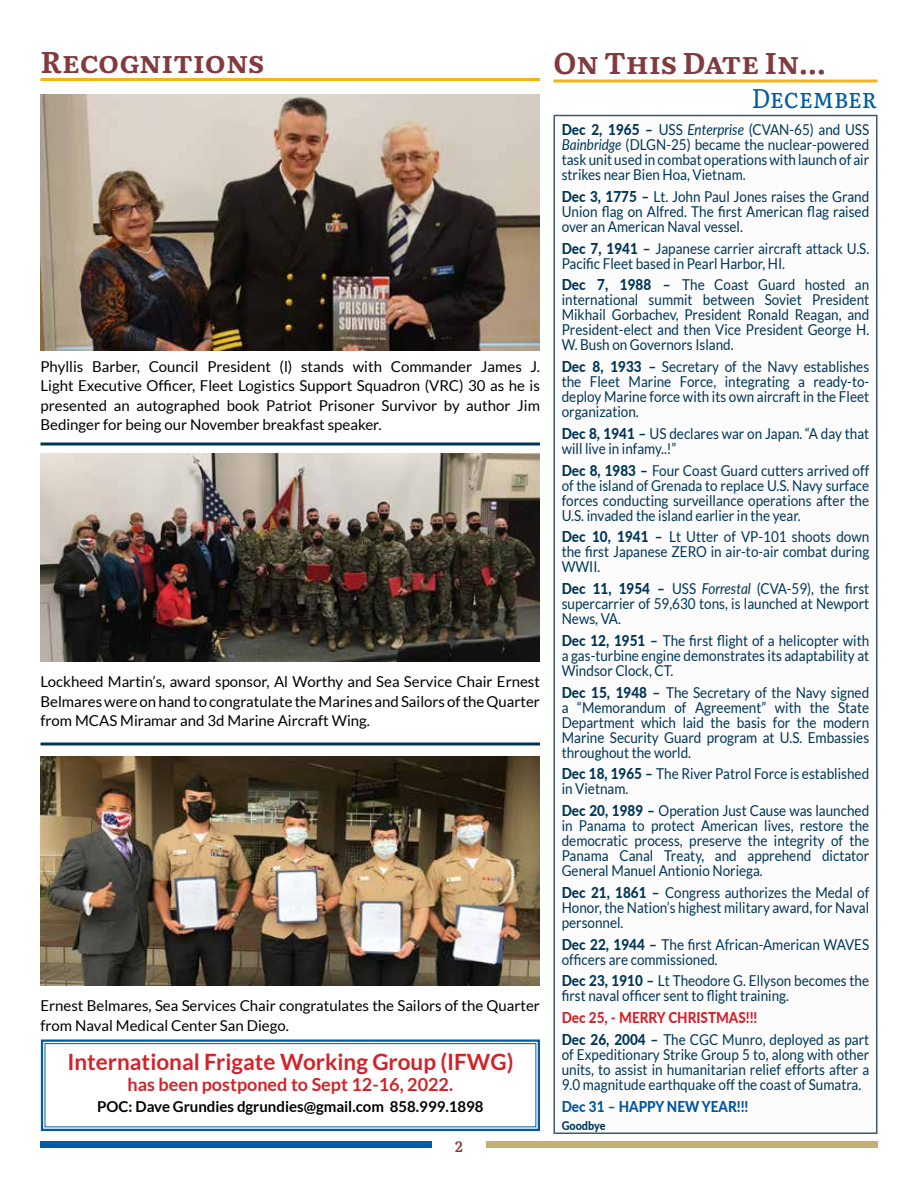
<style>
.page{position:relative;width:918px;height:1188px;background:#fff}
.page>*{position:absolute;margin:0;border:0;box-sizing:border-box;transform-origin:0 0}
.t1{font:700 30px "Literata";color:#833a3d}
.t2{font:27px "Literata";color:#005ba7;scale:.9 1}
.t3{font:700 22.5px "Lato";color:#d2232a}
.t4{font:700 18px "Lato";color:#d2232a}
.t5{font:15px/15px "Lato";color:#003556;text-align:justify;scale:.9 1}
.t6{font:15px/19.5px "Lato";color:#000;text-align:justify}
.t7{font:700 15px "Lato";color:#000}
.t8{font:800 15px "Lato";color:#0054a4;scale:.9 1}
.t9{font:600 15px "Literata";color:#833a3d}
.t10{font:800 12px "Lato";letter-spacing:-.005em;color:#003556;scale:.9 1}
.s1{font-weight:800}
.s2{font-style:italic}
.s3{font-weight:800;color:#d2232a}
</style>
<div class="page">
<div style="left:40px;top:1141px;width:392px;height:7px;background:#005ba7"></div>
<div style="left:486px;top:1141px;width:392px;height:7px;background:#c4ae74"></div>
<div style="left:554px;top:115px;width:324px;height:1019px;border:2px solid #40586f"></div>
<hr style="left:554px;top:80px;width:324px;height:2px;background:#f5b41a">
<hr style="left:40px;top:78px;width:500px;height:3px;background:#f5b41a">
<svg style="left:40px;top:442px;width:500px;height:4px;background:#3f6780"></svg>
<img style="left:40px;top:94px;width:500px;height:257px">
<img style="left:40px;top:453px;width:500px;height:209px">
<svg style="left:40px;top:742px;width:500px;height:4px;background:#3f6780"></svg>
<img style="left:40px;top:756px;width:500px;height:230px">
<svg style="left:40px;top:1039px;width:500px;height:92px"></svg>
<div style="left:45px;top:1043px;width:491px;height:84px;border:1px solid #005ba7"></div>
<h1 class="t1" style="left:40px;top:39px;width:225px">Recognitions</h1>
<h1 class="t1" style="left:554px;top:40px;width:274px">On This Date In...</h1>
<p class="t6" style="left:40px;top:356px;width:501px">Phyllis Barber, Council President (l) stands with Commander James J.<br>Light Executive Officer, Fleet Logistics Support Squadron (VRC) 30 as he is presented an autographed book Patriot Prisoner Survivor by author Jim Bedinger for being our November breakfast speaker.</p>
<p class="t6" style="left:40px;top:672px;width:501px">Lockheed Martin’s, award sponsor, Al Worthy and Sea Service Chair Ernest Belmares were on hand to congratulate the Marines and Sailors of the Quarter from MCAS Miramar and 3d Marine Aircraft Wing.</p>
<p class="t6" style="left:40px;top:996px;width:501px">Ernest Belmares, Sea Services Chair congratulates the Sailors of the Quarter from Naval Medical Center San Diego.</p>
<h3 class="t3" style="left:67px;top:1049px;width:448px">International Frigate Working Group (IFWG)</h3>
<p class="t4" style="left:128px;top:1074px;width:327px">has been postponed to Sept 12-16, 2022.</p>
<p class="t7" style="left:97px;top:1098px;width:388px">POC: Dave Grundies dgrundies@gmail.com 858.999.1898</p>
<p class="t9" style="left:455px;top:1135px;width:9px">2</p>
<h2 class="t2" style="left:752px;top:77px;width:141px">December</h2>
<p class="t5" style="left:562px;top:122px;width:343px"><span class="s1">Dec 2, 1965 –</span> USS <span class="s2">Enterprise</span> (CVAN-65) and USS <span class="s2">Bainbridge</span> (DLGN-25) became the nuclear-powered task unit used in combat operations with launch of air strikes near Bien Hoa, Vietnam.</p>
<p class="t5" style="left:562px;top:189px;width:343px"><span class="s1">Dec 3, 1775 –</span> Lt. John Paul Jones raises the Grand Union flag on Alfred. The first American flag raised over an American Naval vessel.</p>
<p class="t5" style="left:562px;top:241px;width:343px"><span class="s1">Dec 7, 1941 –</span> Japanese carrier aircraft attack U.S.<br>Pacific Fleet based in Pearl Harbor, HI.</p>
<p class="t5" style="left:562px;top:277px;width:343px"><span class="s1">Dec 7, 1988 –</span> The Coast Guard hosted an international summit between Soviet President Mikhail Gorbachev, President Ronald Reagan, and President-elect and then Vice President George H.<br>W. Bush on Governors Island.</p>
<p class="t5" style="left:562px;top:359px;width:343px"><span class="s1">Dec 8, 1933 –</span> Secretary of the Navy establishes the Fleet Marine Force, integrating a ready-to&shy;deploy Marine force with its own aircraft in the Fleet organization.</p>
<p class="t5" style="left:562px;top:426px;width:343px"><span class="s1">Dec 8, 1941 –</span> US declares war on Japan. “A day that will live in infamy..!”</p>
<p class="t5" style="left:562px;top:463px;width:343px"><span class="s1">Dec 8, 1983 –</span> Four Coast Guard cutters arrived off of the island of Grenada to replace U.S. Navy surface forces conducting surveillance operations after the U.S. invaded the island earlier in the year.</p>
<p class="t5" style="left:562px;top:529px;width:343px"><span class="s1">Dec 10, 1941 –</span> Lt Utter of VP-101 shoots down the first Japanese ZERO in air-to-air combat during WWII.</p>
<p class="t5" style="left:562px;top:581px;width:343px"><span class="s1">Dec 11, 1954 –</span> USS <span class="s2">Forrestal</span> (CVA-59), the first supercarrier of 59,630 tons, is launched at Newport News, VA.</p>
<p class="t5" style="left:562px;top:633px;width:343px"><span class="s1">Dec 12, 1951 –</span> The first flight of a helicopter with a gas-turbine engine demonstrates its adaptability at Windsor Clock, CT.</p>
<p class="t5" style="left:562px;top:685px;width:343px"><span class="s1">Dec 15, 1948 –</span> The Secretary of the Navy signed a “Memorandum of Agreement” with the State Department which laid the basis for the modern Marine Security Guard program at U.S. Embassies throughout the world.</p>
<p class="t5" style="left:562px;top:766px;width:343px"><span class="s1">Dec 18, 1965 –</span> The River Patrol Force is established in Vietnam.</p>
<p class="t5" style="left:562px;top:803px;width:343px"><span class="s1">Dec 20, 1989 –</span> Operation Just Cause was launched in Panama to protect American lives, restore the democratic process, preserve the integrity of the Panama Canal Treaty, and apprehend dictator General Manuel Antionio Noriega.</p>
<p class="t5" style="left:562px;top:885px;width:343px"><span class="s1">Dec 21, 1861 –</span> Congress authorizes the Medal of Honor, the Nation’s highest military award, for Naval personnel.</p>
<p class="t5" style="left:562px;top:937px;width:343px"><span class="s1">Dec 22, 1944 –</span> The first African-American WAVES officers are commissioned.</p>
<p class="t5" style="left:562px;top:973px;width:343px"><span class="s1">Dec 23, 1910 –</span> Lt Theodore G. Ellyson becomes the first naval officer sent to flight training.</p>
<p class="t5" style="left:562px;top:1007px;width:343px;line-height:21.8px"><span class="s3">Dec 25, - MERRY CHRISTMAS!!!<br></span><span class="s1">Dec 26, 2004 –</span> The CGC Munro, deployed as part</p>
<p class="t5" style="left:562px;top:1047px;width:343px">of Expeditionary Strike Group 5 to, along with other units, to assist in humanitarian relief efforts after a 9.0 magnitude earthquake off the coast of Sumatra.</p>
<p class="t8" style="left:562px;top:1095px;width:209px">Dec 31 – HAPPY NEW YEAR!!!</p>
<p class="t10" style="left:562px;top:1117px;width:50px">Goodbye</p>
</div>
